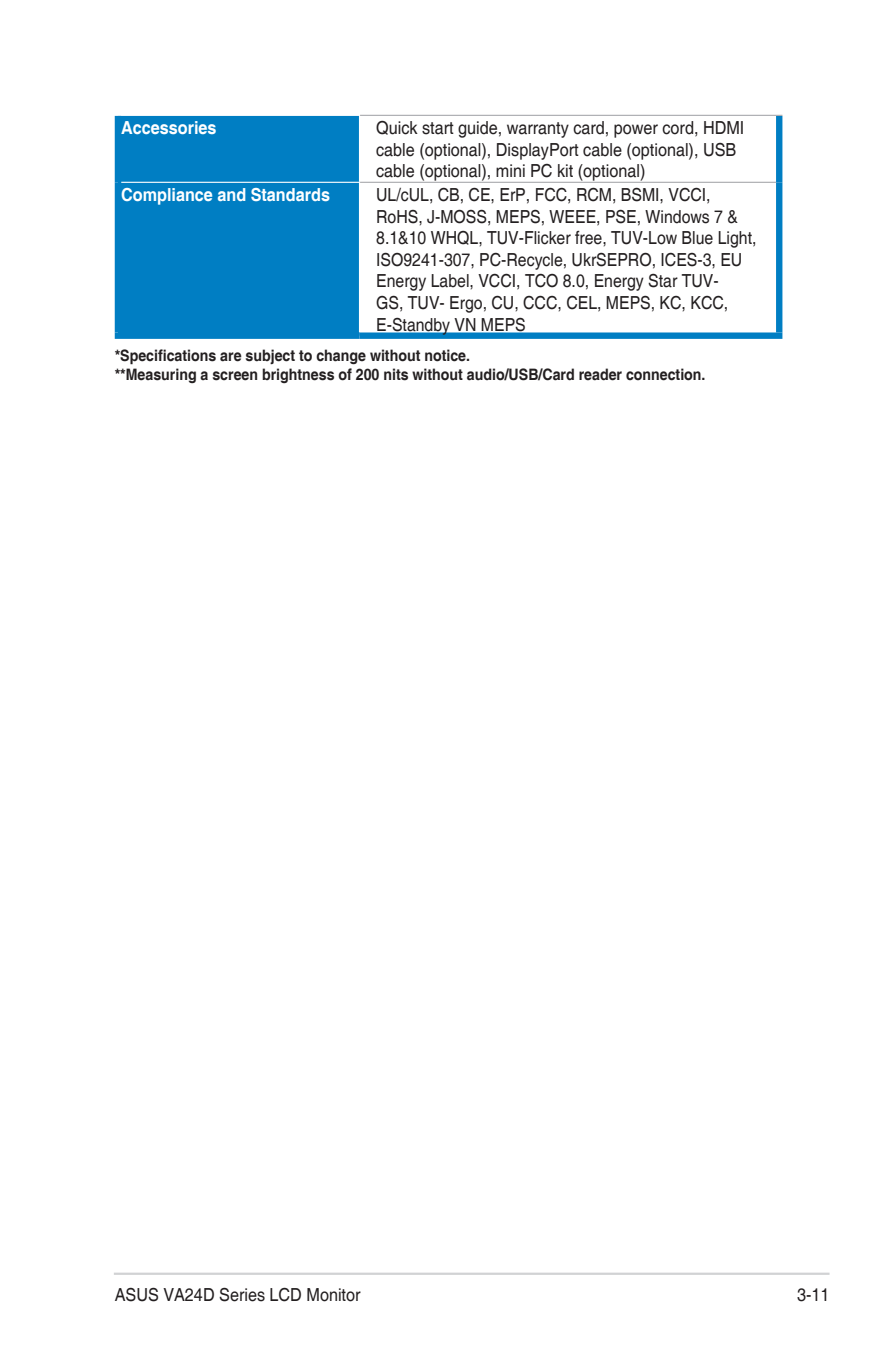
<style>
.page{position:relative;width:893px;height:1346px;background:#fff}
.page>*{position:absolute;margin:0;border:0;box-sizing:border-box;transform-origin:0 0}
.Specs_Text_-_new{font:18px/21.6px "Helvetica";color:#231f20;scale:.88 1}
.Specs_Text_-_new-2{font:18px/21.6px "Helvetica";color:#231f20;scale:.9 1}
.Specs_Text_Head_-_ne{font:700 18px "Helvetica";color:#fff;scale:.9 1}
.Figure_Label{font:700 15.75px "Helvetica";color:#231f20;scale:.9 1}
</style>
<div class="page">
<hr style="left:114px;top:1272px;width:715px;height:3px;background:#d1d2d4">
<div style="left:121px;top:116px;width:238px;height:216px;background:#007ec3"></div>
<hr style="left:121px;top:182px;width:239px;height:1px;background:#fff">
<div style="left:115px;top:116px;width:6px;height:66px;background:#007ec3"></div>
<div style="left:776px;top:116px;width:6px;height:66px;background:#007ec3"></div>
<div style="left:115px;top:182px;width:6px;height:150px;background:#007ec3"></div>
<div style="left:776px;top:182px;width:6px;height:150px;background:#007ec3"></div>
<hr style="left:360px;top:115px;width:422px;height:1px;background:#a8a9ad">
<hr style="left:360px;top:182px;width:416px;height:1px;background:#a8a9ad">
<div style="left:115px;top:332px;width:244px;height:7px;background:#007ec3"></div>
<div style="left:359px;top:332px;width:423px;height:7px;background:#007ec3"></div>
<p class="Specs_Text_Head_-_ne" style="left:121px;top:117px;width:108px">Accessories</p>
<p class="Specs_Text_-_new-2" style="left:376px;top:118px;width:411px">Quick start guide, warranty card, power cord, HDMI cable (optional), DisplayPort cable (optional), USB cable (optional), mini PC kit (optional)</p>
<p class="Specs_Text_Head_-_ne" style="left:121px;top:184px;width:234px">Compliance and Standards</p>
<p class="Specs_Text_-_new" style="left:376px;top:184px;width:434px">UL/cUL, CB, CE, ErP, FCC, RCM, BSMI, VCCI, RoHS, J-MOSS, MEPS, WEEE, PSE, Windows 7 &amp; 8.1&amp;10 WHQL, TUV-Flicker free, TUV-Low Blue Light, ISO9241-307, PC-Recycle, UkrSEPRO, ICES-3, EU Energy Label, VCCI, TCO 8.0, Energy Star TUV-<br>GS, TUV- Ergo, CU, CCC, CEL, MEPS, KC, KCC, E-Standby VN MEPS</p>
<p class="Figure_Label" style="left:115px;top:346px;width:396px">*Specifications are subject to change without notice.</p>
<p class="Figure_Label" style="left:115px;top:365px;width:658px">**Measuring a screen brightness of 200 nits without audio/USB/Card reader connection.</p>
<p class="Specs_Text_-_new-2" style="left:115px;top:1284px;width:275px">ASUS VA24D Series LCD Monitor</p>
<p class="Specs_Text_-_new-2" style="left:797px;top:1284px;width:38px">3-11</p>
</div>
